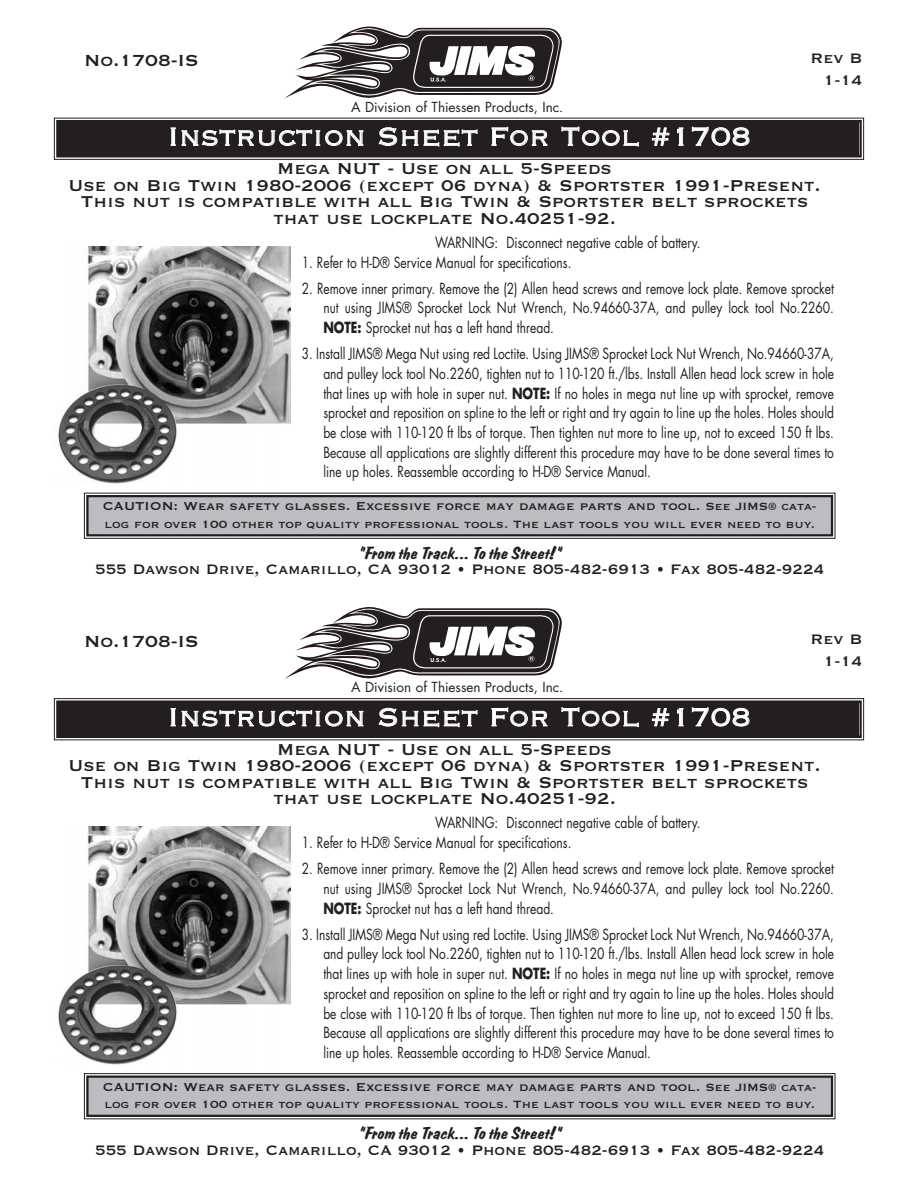
<style>
.page{position:relative;width:918px;height:1188px;background:#fff}
.page>*{position:absolute;margin:0;border:0;box-sizing:border-box;transform-origin:0 0}
.t1{font:33px "Copperplate Thirty Two BC";letter-spacing:.005em;color:#fff}
.t2{font:21px "Copperplate Thirty One BC";color:#231f20}
.t3{font:20.55px/16.5px "Copperplate Thirty One BC";color:#231f20;text-align:center}
.t4{font:18px/21.6px "Copperplate Thirty One BC";color:#231f20;text-align:right}
.t5{font:18px "Carpens";color:#231f20}
.t6{font:15px/19.6px "Futura";color:#231f20;text-align:justify;scale:.8 1}
.t7{font:15px "Copperplate Thirty One BC";color:#231f20}
.t8{font:13.8px "Copperplate Thirty One BC";color:#231f20}
.t9{font:13.5px "Futura";color:#231f20}
.s1{font-weight:700}
.s2{font-size:13.8px}
</style>
<div class="page">
<div style="left:58px;top:122px;width:802px;height:33px;background:#231f20"></div>
<div style="left:54px;top:118px;width:810px;height:42px;border:1px solid #231f20"></div>
<div style="left:56px;top:120px;width:806px;height:38px;border:2px solid #231f20"></div>
<img style="left:58px;top:246px;width:233px;height:238px">
<div style="left:87px;top:496px;width:745px;height:39px;background:#bcbdc0"></div>
<div style="left:84px;top:493px;width:751px;height:46px;border:1px solid #231f20"></div>
<div style="left:86px;top:495px;width:747px;height:41px;border:2px solid #231f20"></div>
<svg style="left:285px;top:26px;width:277px;height:73px"></svg>
<div style="left:58px;top:703px;width:802px;height:33px;background:#231f20"></div>
<div style="left:54px;top:698px;width:810px;height:42px;border:1px solid #231f20"></div>
<div style="left:56px;top:700px;width:806px;height:38px;border:2px solid #231f20"></div>
<img style="left:58px;top:827px;width:233px;height:238px">
<div style="left:87px;top:1077px;width:745px;height:39px;background:#bcbdc0"></div>
<div style="left:84px;top:1073px;width:751px;height:46px;border:1px solid #231f20"></div>
<div style="left:86px;top:1076px;width:747px;height:41px;border:2px solid #231f20"></div>
<svg style="left:285px;top:607px;width:277px;height:72px"></svg>
<h2 class="t2" style="left:84px;top:47px;width:116px">No.1708-IS</h2>
<p class="t9" style="left:351px;top:100px;width:214px">A Division of Thiessen Products, Inc.</p>
<h1 class="t1" style="left:168px;top:115px;width:585px">Instruction Sheet For Tool #1708</h1>
<p class="t4" style="left:810px;top:46px;width:54px">Rev B<br>1-14</p>
<h3 class="t3" style="left:69px;top:159px;width:754px">Mega NUT - Use on all 5-Speeds<br>Use on Big Twin 1980-2006 (except 06 dyna) &amp; Sportster 1991-Present.<br>This nut is compatible with all Big Twin &amp; Sportster belt sprockets that use lockplate No.40251-92.</h3>
<p class="t6" style="left:435px;top:234px;width:333px">WARNING: Disconnect negative cable of battery.</p>
<p class="t6" style="left:302px;top:254px;width:339px">1. Refer to H-D® Service Manual for specifications.</p>
<p class="t6" style="left:323px;top:280px;width:640px;text-indent:-22px">2. Remove inner primary. Remove the (2) Allen head screws and remove lock plate. Remove sprocket nut using JIMS® Sprocket Lock Nut Wrench, No.94660-37A, and pulley lock tool No.2260.<br><span class="s1">NOTE:</span> Sprocket nut has a left hand thread.</p>
<p class="t6" style="left:323px;top:345px;width:640px;text-indent:-22px">3. Install JIMS® Mega Nut using red Loctite. Using JIMS® Sprocket Lock Nut Wrench, No.94660-37A, and pulley lock tool No.2260, tighten nut to 110-120 ft./lbs. Install Allen head lock screw in hole that lines up with hole in super nut. <span class="s1">NOTE:</span> If no holes in mega nut line up with sprocket, remove sprocket and reposition on spline to the left or right and try again to line up the holes. Holes should be close with 110-120 ft lbs of torque. Then tighten nut more to line up, not to exceed 150 ft lbs.<br>Because all applications are slightly different this procedure may have to be done several times to line up holes. Reassemble according to H-D® Service Manual.</p>
<p class="t7" style="left:103px;top:496px;width:715px">CAUTION: Wear safety glasses. Excessive force may damage parts and tool. <span class="s2">See JIMS® cata-</span></p>
<p class="t8" style="left:104px;top:515px;width:712px">log for over 100 other top quality professional tools. The last tools you will ever need to buy.</p>
<p class="t5" style="left:358px;top:546px;width:205px">“From the Track... To the Street!”</p>
<p class="t4" style="left:95px;top:557px;width:731px">555 Dawson Drive, Camarillo, CA 93012 • Phone 805-482-6913 • Fax 805-482-9224</p>
<h2 class="t2" style="left:84px;top:627px;width:116px">No.1708-IS</h2>
<p class="t9" style="left:351px;top:681px;width:214px">A Division of Thiessen Products, Inc.</p>
<h1 class="t1" style="left:168px;top:695px;width:585px">Instruction Sheet For Tool #1708</h1>
<p class="t4" style="left:810px;top:627px;width:54px">Rev B<br>1-14</p>
<h3 class="t3" style="left:69px;top:740px;width:754px">Mega NUT - Use on all 5-Speeds<br>Use on Big Twin 1980-2006 (except 06 dyna) &amp; Sportster 1991-Present.<br>This nut is compatible with all Big Twin &amp; Sportster belt sprockets that use lockplate No.40251-92.</h3>
<p class="t6" style="left:435px;top:814px;width:333px">WARNING: Disconnect negative cable of battery.</p>
<p class="t6" style="left:302px;top:834px;width:339px">1. Refer to H-D® Service Manual for specifications.</p>
<p class="t6" style="left:323px;top:860px;width:640px;text-indent:-22px">2. Remove inner primary. Remove the (2) Allen head screws and remove lock plate. Remove sprocket nut using JIMS® Sprocket Lock Nut Wrench, No.94660-37A, and pulley lock tool No.2260.<br><span class="s1">NOTE:</span> Sprocket nut has a left hand thread.</p>
<p class="t6" style="left:323px;top:926px;width:640px;text-indent:-22px">3. Install JIMS® Mega Nut using red Loctite. Using JIMS® Sprocket Lock Nut Wrench, No.94660-37A, and pulley lock tool No.2260, tighten nut to 110-120 ft./lbs. Install Allen head lock screw in hole that lines up with hole in super nut. <span class="s1">NOTE:</span> If no holes in mega nut line up with sprocket, remove sprocket and reposition on spline to the left or right and try again to line up the holes. Holes should be close with 110-120 ft lbs of torque. Then tighten nut more to line up, not to exceed 150 ft lbs.<br>Because all applications are slightly different this procedure may have to be done several times to line up holes. Reassemble according to H-D® Service Manual.</p>
<p class="t7" style="left:103px;top:1077px;width:715px">CAUTION: Wear safety glasses. Excessive force may damage parts and tool. <span class="s2">See JIMS® cata-</span></p>
<p class="t8" style="left:104px;top:1095px;width:712px">log for over 100 other top quality professional tools. The last tools you will ever need to buy.</p>
<p class="t5" style="left:358px;top:1127px;width:205px">“From the Track... To the Street!”</p>
<p class="t4" style="left:95px;top:1138px;width:731px">555 Dawson Drive, Camarillo, CA 93012 • Phone 805-482-6913 • Fax 805-482-9224</p>
</div>
